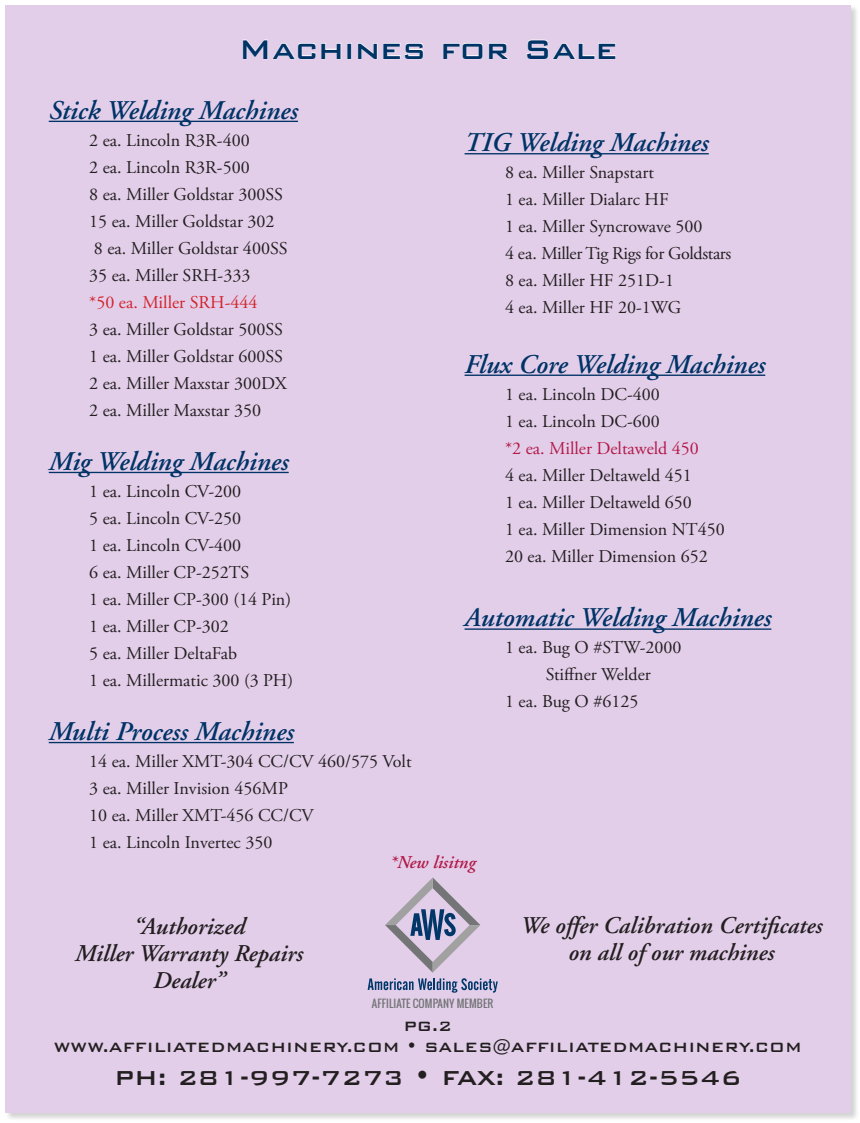
<style>
.page{position:relative;width:860px;height:1123px;background:#fff}
.page>*{position:absolute;margin:0;border:0;box-sizing:border-box;transform-origin:0 0}
.t1{font:500 36px "Bank Gothic BT";color:#036}
.t2{font:italic 600 27px "Adobe Garamond";color:#036}
.t3{font:500 27px "Bank Gothic BT";color:#231f20}
.t4{font:italic 600 24px "Adobe Garamond";color:#231f20}
.t5{font:18px/27px "Adobe Garamond Pro";color:#231f20}
.t6{font:500 18px "Bank Gothic BT";color:#231f20}
.t7{font:18px "Adobe Garamond Pro";letter-spacing:-.02em;color:#231f20}
.t8{font:18px "Adobe Garamond Pro";color:#b21a48}
.t9{font:italic 600 18px "Adobe Garamond";color:#b21a48}
.t10{font:10.65px "Oswald";letter-spacing:.01em;color:#737576}
.s1{color:#d2232a}
</style>
<div class="page">
<div style="left:4px;top:4px;width:854px;height:1117px;background:#231f20;opacity:.5"></div>
<div style="left:5px;top:5px;width:844px;height:1107px;background:#e3ceea"></div>
<hr style="left:49px;top:121px;width:249px;height:1px;background:#036">
<hr style="left:49px;top:472px;width:239px;height:1px;background:#036">
<hr style="left:49px;top:742px;width:245px;height:1px;background:#036">
<hr style="left:464px;top:153px;width:244px;height:1px;background:#036">
<hr style="left:464px;top:374px;width:300px;height:2px;background:#036">
<hr style="left:464px;top:628px;width:307px;height:2px;background:#036">
<svg style="left:242px;top:39px;width:99px;height:20px"></svg>
<div style="left:347px;top:43px;width:4px;height:16px;border:1px solid #fff"></div>
<svg style="left:357px;top:43px;width:20px;height:16px"></svg>
<svg style="left:383px;top:43px;width:40px;height:16px"></svg>
<svg style="left:443px;top:43px;width:66px;height:16px"></svg>
<svg style="left:526px;top:39px;width:89px;height:20px"></svg>
<svg style="left:385px;top:877px;width:95px;height:95px"></svg>
<svg style="left:367px;top:978px;width:130px;height:14px"></svg>
<p class="t1" style="left:238px;top:29px;width:380px">Machines for Sale</p>
<p class="t2" style="left:49px;top:95px;width:250px">Stick Welding Machines</p>
<p class="t5" style="left:89px;top:127px;width:200px">2 ea. Lincoln R3R-400<br>2 ea. Lincoln R3R-500<br>8 ea. Miller Goldstar 300SS<br>15 ea. Miller Goldstar 302<br>8 ea. Miller Goldstar 400SS</p>
<p class="t5" style="left:89px;top:262px;width:195px">35 ea. Miller SRH-333<br><span class="s1">*50 ea. Miller SRH-444<br></span>3 ea. Miller Goldstar 500SS<br>1 ea. Miller Goldstar 600SS</p>
<p class="t5" style="left:89px;top:370px;width:199px">2 ea. Miller Maxstar 300DX</p>
<p class="t5" style="left:89px;top:397px;width:173px">2 ea. Miller Maxstar 350</p>
<p class="t2" style="left:49px;top:446px;width:241px">Mig Welding Machines</p>
<p class="t5" style="left:89px;top:478px;width:153px">1 ea. Lincoln CV-200</p>
<p class="t5" style="left:89px;top:505px;width:153px">5 ea. Lincoln CV-250</p>
<p class="t5" style="left:89px;top:532px;width:153px">1 ea. Lincoln CV-400</p>
<p class="t5" style="left:89px;top:559px;width:161px">6 ea. Miller CP-252TS</p>
<p class="t5" style="left:89px;top:586px;width:203px">1 ea. Miller CP-300 (14 Pin)<br>1 ea. Miller CP-302</p>
<p class="t5" style="left:89px;top:640px;width:149px">5 ea. Miller DeltaFab</p>
<p class="t5" style="left:89px;top:667px;width:205px">1 ea. Millermatic 300 (3 PH)</p>
<p class="t2" style="left:49px;top:716px;width:246px">Multi Process Machines</p>
<p class="t5" style="left:89px;top:748px;width:323px">14 ea. Miller XMT-304 CC/CV 460/575 Volt</p>
<p class="t5" style="left:89px;top:775px;width:200px">3 ea. Miller Invision 456MP</p>
<p class="t5" style="left:89px;top:802px;width:226px">10 ea. Miller XMT-456 CC/CV</p>
<p class="t5" style="left:89px;top:829px;width:184px">1 ea. Lincoln Invertec 350</p>
<p class="t2" style="left:464px;top:128px;width:245px">TIG Welding Machines</p>
<p class="t5" style="left:505px;top:159px;width:150px">8 ea. Miller Snapstart</p>
<p class="t5" style="left:505px;top:186px;width:165px">1 ea. Miller Dialarc HF</p>
<p class="t5" style="left:505px;top:213px;width:199px">1 ea. Miller Syncrowave 500</p>
<p class="t7" style="left:505px;top:243px;width:228px">4 ea. Miller Tig Rigs for Goldstars</p>
<p class="t5" style="left:505px;top:267px;width:170px">8 ea. Miller HF 251D-1</p>
<p class="t5" style="left:505px;top:294px;width:178px">4 ea. Miller HF 20-1WG</p>
<p class="t2" style="left:464px;top:349px;width:302px">Flux Core Welding Machines</p>
<p class="t5" style="left:505px;top:381px;width:156px">1 ea. Lincoln DC-400</p>
<p class="t5" style="left:505px;top:408px;width:156px">1 ea. Lincoln DC-600</p>
<p class="t8" style="left:505px;top:437px;width:195px">*2 ea. Miller Deltaweld 450</p>
<p class="t5" style="left:505px;top:462px;width:188px">4 ea. Miller Deltaweld 451</p>
<p class="t5" style="left:505px;top:489px;width:188px">1 ea. Miller Deltaweld 650</p>
<p class="t5" style="left:505px;top:516px;width:221px">1 ea. Miller Dimension NT450</p>
<p class="t5" style="left:505px;top:543px;width:204px">20 ea. Miller Dimension 652</p>
<p class="t2" style="left:464px;top:603px;width:308px">Automatic Welding Machines</p>
<p class="t5" style="left:505px;top:635px;width:178px">1 ea. Bug O #STW-2000</p>
<p class="t5" style="left:545px;top:662px;width:107px">Stiffner Welder</p>
<p class="t5" style="left:505px;top:689px;width:135px">1 ea. Bug O #6125</p>
<p class="t4" style="left:133px;top:913px;width:113px">“Authorized</p>
<p class="t4" style="left:75px;top:940px;width:229px">Miller Warranty Repairs</p>
<p class="t4" style="left:153px;top:967px;width:74px">Dealer”</p>
<p class="t9" style="left:389px;top:853px;width:87px">*New lisitng</p>
<p class="t10" style="left:371px;top:995px;width:123px">AFFILIATE COMPANY MEMBER</p>
<p class="t4" style="left:520px;top:912px;width:303px">We offer Calibration Certificates</p>
<p class="t4" style="left:568px;top:939px;width:207px">on all of our machines</p>
<p class="t6" style="left:403px;top:1016px;width:50px">PG.2</p>
<p class="t6" style="left:54px;top:1037px;width:748px">WWW.AFFILIATEDMACHINERY.COM • SALES@AFFILIATEDMACHINERY.COM</p>
<p class="t3" style="left:114px;top:1063px;width:628px">PH: 281-997-7273 • FAX: 281-412-5546</p>
</div>
